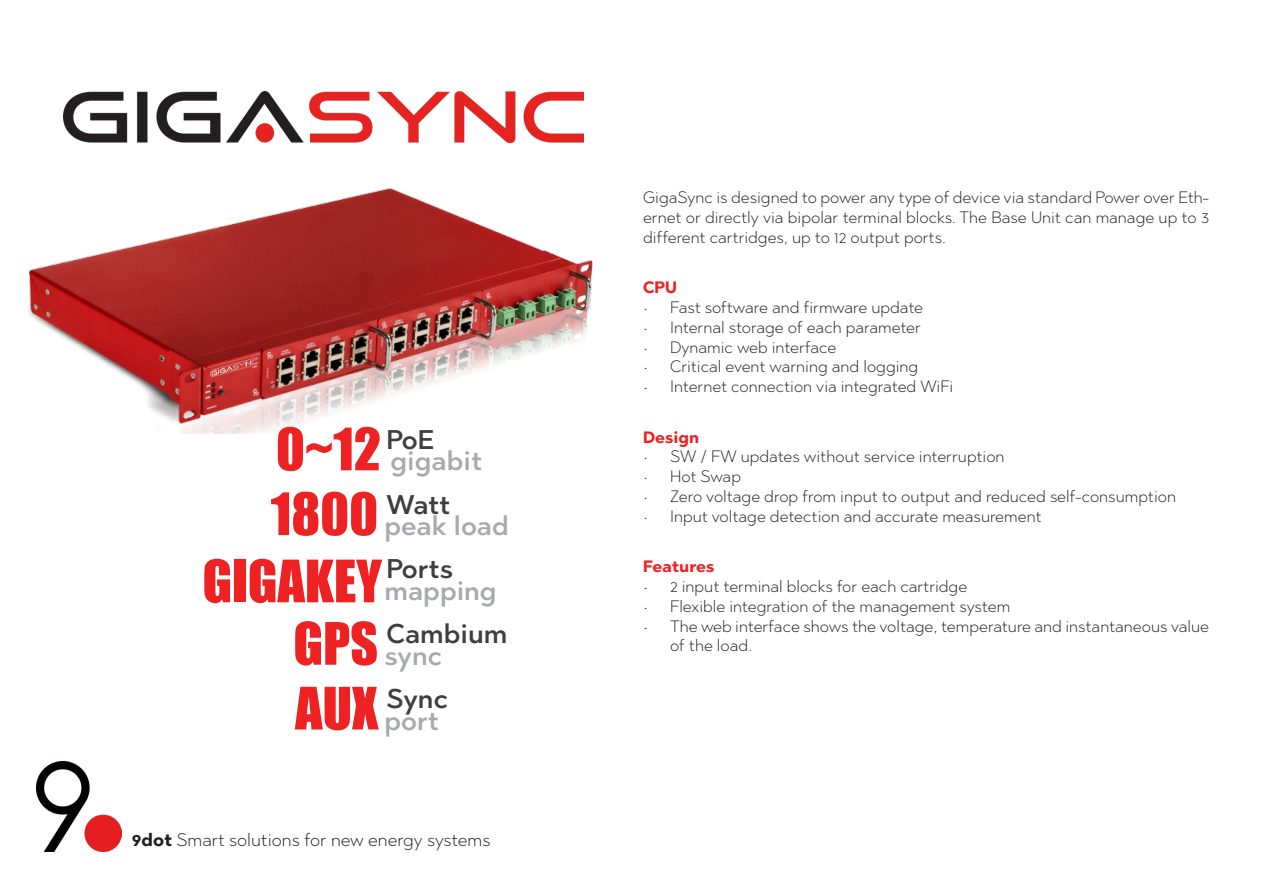
<style>
.page{position:relative;width:1263px;height:893px;background:#fff}
.page>*{position:absolute;margin:0;border:0;box-sizing:border-box;transform-origin:0 0}
.t1{font:54px "Impact";color:#ee2123}
.t2{font:500 27px "Abrade";color:#a8a9ad}
.t3{font:500 27px "Abrade";color:#3e3e3f}
.t4{font:300 18px "Abrade";color:#231f20}
.t5{font:300 16.5px/19.8px "Abrade";color:#231f20;text-align:justify}
.t6{font:700 16.5px "Abrade";color:#ee2123}
.s1{font-family:"Impact";font-weight:400;font-size:54px;color:#ee2123}
.s2{font-weight:700}
</style>
<div class="page">
<img style="left:36px;top:761px;width:85px;height:90px">
<img style="left:64px;top:92px;width:520px;height:50px">
<img style="left:28px;top:188px;width:565px;height:245px">
<p class="t2" style="left:276px;top:443px;width:208px"><span class="s1">0~12</span> gigabit</p>
<p class="t2" style="left:271px;top:508px;width:240px"><span class="s1">1800</span> peak load</p>
<p class="t2" style="left:384px;top:572px;width:114px">mapping</p>
<p class="t2" style="left:293px;top:637px;width:150px"><span class="s1">GPS</span> sync</p>
<p class="t2" style="left:295px;top:702px;width:145px"><span class="s1">AUX</span> port</p>
<p class="t3" style="left:387px;top:421px;width:49px">PoE</p>
<p class="t3" style="left:387px;top:486px;width:65px">Watt</p>
<p class="t1" style="left:202px;top:539px;width:181px">GIGAKEY</p>
<p class="t3" style="left:387px;top:551px;width:68px">Ports</p>
<p class="t3" style="left:387px;top:616px;width:122px">Cambium</p>
<p class="t3" style="left:387px;top:680px;width:63px">Sync</p>
<p class="t4" style="left:132px;top:827px;width:360px"><span class="s2">9dot</span> Smart solutions for new energy systems</p>
<p class="t5" style="left:643px;top:187px;width:567px">GigaSync is designed to power any type of device via standard Power over Eth&shy;ernet or directly via bipolar terminal blocks. The Base Unit can manage up to 3 different cartridges, up to 12 output ports.</p>
<p class="t6" style="left:643px;top:276px;width:36px">CPU</p>
<p class="t5" style="left:643px;top:297px;width:282px">• Fast software and firmware update</p>
<p class="t5" style="left:643px;top:317px;width:279px">• Internal storage of each parameter</p>
<p class="t5" style="left:643px;top:336px;width:195px">• Dynamic web interface</p>
<p class="t5" style="left:643px;top:356px;width:277px">• Critical event warning and logging</p>
<p class="t5" style="left:643px;top:376px;width:312px">• Internet connection via integrated WiFi</p>
<p class="t6" style="left:643px;top:426px;width:58px">Design</p>
<p class="t5" style="left:643px;top:446px;width:363px">• SW / FW updates without service interruption</p>
<p class="t5" style="left:643px;top:466px;width:100px">• Hot Swap</p>
<p class="t5" style="left:643px;top:486px;width:534px">• Zero voltage drop from input to output and reduced self-consumption</p>
<p class="t5" style="left:643px;top:506px;width:400px">• Input voltage detection and accurate measurement</p>
<p class="t6" style="left:643px;top:555px;width:73px">Features</p>
<p class="t5" style="left:643px;top:576px;width:326px">• 2 input terminal blocks for each cartridge</p>
<p class="t5" style="left:643px;top:596px;width:369px">• Flexible integration of the management system</p>
<p class="t5" style="left:670px;top:615px;width:540px;text-indent:-27px">• The web interface shows the voltage, temperature and instantaneous value of the load.</p>
</div>
